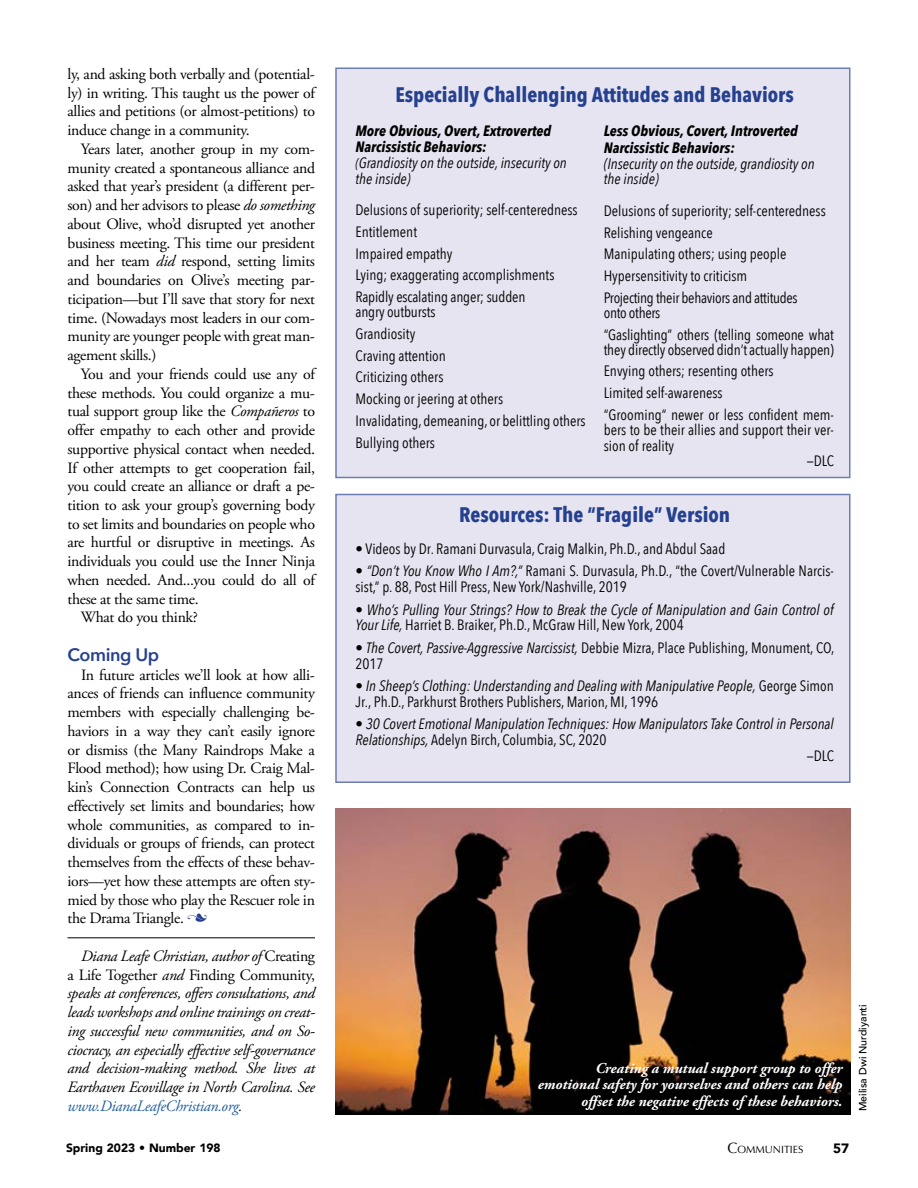
<style>
.page{position:relative;width:918px;height:1188px;background:#fff}
.page>*{position:absolute;margin:0;border:0;box-sizing:border-box;transform-origin:0 0}
.t1{font:700 21px "Avenir Next Condensed";color:#25408f}
.t2{font:600 18px "Avenir Next";letter-spacing:-.02em;color:#25408f}
.t3{font:15.75px/18.8px "Adobe Garamond Pro";letter-spacing:-.02em;color:#000;text-align:justify}
.t4{font:italic 15.75px/18.8px "Adobe Garamond Pro";letter-spacing:-.02em;color:#000;text-align:justify}
.t5{font:15px/21.8px "Avenir Next Condensed";color:#000}
.t6{font:italic 15px/15.8px "Avenir Next Condensed";color:#000}
.t7{font:italic 700 15px/15.8px "Avenir Next Condensed";color:#000}
.t8{font:italic 700 15px/16.5px "Adobe Garamond Pro";color:#fff;text-align:right}
.t9{font:900 13.5px "Avenir";color:#000}
.t10{font:900 12px "Avenir";color:#000}
.t11{font:500 10.5px "Avenir";color:#000}
.t12{font:10.5px "Optima";color:#000}
.s1{font-style:italic}
.s2{font-family:"Type Embellishments One Let Plain";color:#25408f}
.s3{font-style:normal}
.s4{color:#215e9e}
.s5{font-weight:400;font-size:13.5px}
.s6{font-weight:400}
.s7{font-size:15px}
</style>
<div class="page">
<div style="left:335px;top:494px;width:515px;height:289px;background:#e5e4f0"></div>
<div style="left:335px;top:68px;width:515px;height:410px;background:#e5e4f0"></div>
<img style="left:335px;top:808px;width:515px;height:306px">
<hr style="left:68px;top:937px;width:247px;height:1px;background:#000">
<p class="t3" style="left:68px;top:65px;width:249px">ly, and asking both verbally and (potential&shy;ly) in writing. This taught us the power of allies and petitions (or almost-petitions) to induce change in a community.</p>
<p class="t3" style="left:68px;top:140px;width:249px;text-indent:13px">Years later, another group in my com&shy;munity created a spontaneous alliance and asked that year’s president (a different per&shy;son) and her advisors to please <span class="s1">do something </span>about Olive, who’d disrupted yet another business meeting. This time our president and her team <span class="s1">did</span> respond, setting limits and boundaries on Olive’s meeting par&shy;ticipation—but I’ll save that story for next time. (Nowadays most leaders in our com&shy;munity are younger people with great man&shy;agement skills.)</p>
<p class="t3" style="left:81px;top:365px;width:235px">You and your friends could use any of</p>
<p class="t3" style="left:68px;top:384px;width:249px">these methods. You could organize a mu-</p>
<p class="t3" style="left:68px;top:402px;width:249px">tual support group like the <span class="s1">Compañeros</span> to</p>
<p class="t3" style="left:68px;top:421px;width:249px">offer empathy to each other and provide</p>
<p class="t3" style="left:68px;top:440px;width:249px">supportive physical contact when needed.</p>
<p class="t3" style="left:68px;top:459px;width:249px">If other attempts to get cooperation fail,</p>
<p class="t3" style="left:68px;top:477px;width:249px">you could create an alliance or draft a pe-</p>
<p class="t3" style="left:68px;top:496px;width:249px">tition to ask your group’s governing body</p>
<p class="t3" style="left:68px;top:515px;width:249px">to set limits and boundaries on people who</p>
<p class="t3" style="left:68px;top:534px;width:249px">are hurtful or disruptive in meetings. As</p>
<p class="t3" style="left:68px;top:552px;width:249px">individuals you could use the Inner Ninja</p>
<p class="t3" style="left:68px;top:571px;width:249px">when needed. And...you could do all of</p>
<p class="t3" style="left:68px;top:590px;width:133px">these at the same time.</p>
<p class="t3" style="left:81px;top:609px;width:118px">What do you think?</p>
<p class="t2" style="left:68px;top:639px;width:93px">Coming Up</p>
<p class="t3" style="left:68px;top:666px;width:249px;text-indent:13px">In future articles we’ll look at how alli&shy;ances of friends can influence community members with especially challenging be&shy;haviors in a way they can’t easily ignore or dismiss (the Many Raindrops Make a Flood method); how using Dr. Craig Mal&shy;kin’s Connection Contracts can help us effectively set limits and boundaries; how whole communities, as compared to in&shy;dividuals or groups of friends, can protect themselves from the effects of these behav&shy;iors—yet how these attempts are often sty&shy;mied by those who play the Rescuer role in the Drama Triangle. <span class="s2">n</span></p>
<p class="t4" style="left:68px;top:947px;width:249px;text-indent:13px">Diana Leafe Christian, author of <span class="s3">Creating a Life Together</span> and <span class="s3">Finding Community, </span>speaks at conferences, offers consultations, and leads workshops and online trainings on creat&shy;ing successful new communities, and on So&shy;ciocracy, an especially effective self-governance and decision-making method. She lives at Earthaven Ecovillage in North Carolina. See <span class="s4">www.DianaLeafeChristian.org</span>.</p>
<h1 class="t1" style="left:395px;top:82px;width:400px">Especially Challenging Attitudes and Behaviors</h1>
<p class="t7" style="left:355px;top:123px;width:213px">More Obvious, Overt, Extroverted<br>Narcissistic Behaviors:<br><span class="s5">(</span><span class="s6">Grandiosity on the outside, insecurity on the inside)</span></p>
<p class="t5" style="left:355px;top:198px;width:224px">Delusions of superiority; self-centeredness<br>Entitlement<br>Impaired empathy<br>Lying; exaggerating accomplishments<br>Rapidly escalating anger; sudden</p>
<p class="t5" style="left:355px;top:300px;width:232px">angry outbursts<br>Grandiosity<br>Craving attention<br>Criticizing others<br>Mocking or jeering at others<br>Invalidating, demeaning, or belittling others<br>Bullying others</p>
<p class="t7" style="left:604px;top:123px;width:196px;line-height:16.5px">Less Obvious, Covert, Introverted<br>Narcissistic Behaviors:</p>
<p class="t6" style="left:604px;top:155px;width:212px">(Insecurity on the outside, grandiosity on the inside)</p>
<p class="t5" style="left:604px;top:199px;width:224px">Delusions of superiority; self-centeredness Relishing vengeance<br>Manipulating others; using people Hypersensitivity to criticism<br>Projecting their behaviors and attitudes</p>
<p class="t5" style="left:604px;top:301px;width:232px">onto others<br>“Gaslighting” others (telling someone what</p>
<p class="t5" style="left:604px;top:338px;width:232px">they directly observed didn’t actually happen)<br>Envying others; resenting others<br>Limited self-awareness<br>“Grooming” newer or less confident mem-</p>
<p class="t5" style="left:604px;top:418px;width:232px">bers to be their allies and support their ver-</p>
<p class="t5" style="left:604px;top:434px;width:72px">sion of reality</p>
<p class="t5" style="left:807px;top:449px;width:29px">—DLC</p>
<h1 class="t1" style="left:459px;top:502px;width:273px">Resources: The “Fragile” Version</h1>
<p class="t5" style="left:356px;top:537px;width:371px">• Videos by Dr. Ramani Durvasula, Craig Malkin, Ph.D., and Abdul Saad</p>
<p class="t5" style="left:356px;top:563px;width:480px;line-height:15.8px">• <span class="s1">“Don’t You Know Who I Am?,”</span> Ramani S. Durvasula, Ph.D., “the Covert/Vulnerable Narcis&shy;sist,” p. 88, Post Hill Press, New York/Nashville, 2019</p>
<p class="t6" style="left:356px;top:602px;width:480px"><span class="s3">•</span> Who’s Pulling Your Strings? How to Break the Cycle of Manipulation and Gain Control of<br>Your Life, <span class="s3">Harriet B. Braiker, Ph.D., McGraw Hill, New York, 2004</span></p>
<p class="t5" style="left:356px;top:639px;width:480px;line-height:15.8px">• <span class="s1">The Covert, Passive-Aggressive Narcissist,</span> Debbie Mizra, Place Publishing, Monument, CO,<br>2017</p>
<p class="t5" style="left:356px;top:677px;width:480px;line-height:15.8px">• <span class="s1">In Sheep’s Clothing: Understanding and Dealing with Manipulative People,</span> George Simon<br>Jr., Ph.D., Parkhurst Brothers Publishers, Marion, MI, 1996</p>
<p class="t6" style="left:356px;top:716px;width:480px"><span class="s3">•</span> 30 Covert Emotional Manipulation Techniques: How Manipulators Take Control in Personal</p>
<p class="t5" style="left:356px;top:728px;width:253px"><span class="s1">Relationships,</span> Adelyn Birch, Columbia, SC, 2020</p>
<p class="t5" style="left:807px;top:744px;width:29px">—DLC</p>
<p class="t8" style="left:538px;top:1060px;width:306px">Creating a mutual support group to offer emotional safety for yourselves and others can help offset the negative effects of these behaviors.</p>
<p class="t11" style="left:854px;top:1111px;width:108px;rotate:-90deg">Meilisa Dwi Nurdiyanti</p>
<p class="t10" style="left:66px;top:1138px;width:156px">Spring 2023 • Number 198</p>
<p class="t12" style="left:727px;top:1144px;width:77px"><span class="s7">C</span>OMMUNITIES</p>
<p class="t9" style="left:833px;top:1137px;width:17px">57</p>
</div>
